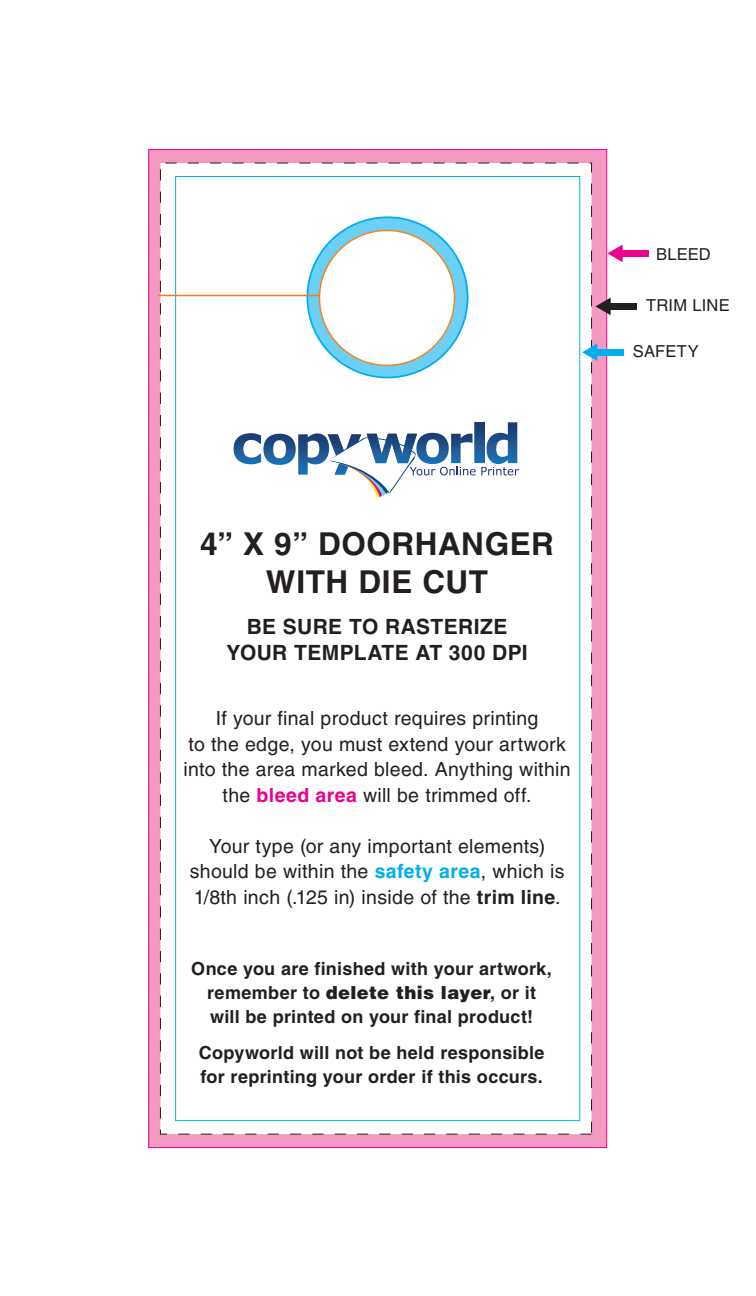
<style>
.page{position:relative;width:756px;height:1296px;background:#fff}
.page>*{position:absolute;margin:0;border:0;box-sizing:border-box;transform-origin:0 0}
.t1{font:700 31.5px/37.8px "Helvetica LT Std";letter-spacing:.02em;color:#231f20;text-align:center}
.t2{font:700 21px/25.2px "Helvetica LT Std";letter-spacing:.02em;color:#231f20;text-align:center}
.t3{font:19.5px/25.5px "Helvetica LT Std";letter-spacing:.015em;color:#231f20;text-align:center}
.t4{font:700 18px/24px "Helvetica LT Std";letter-spacing:.015em;color:#231f20;text-align:center}
.t5{font:16.5px "Helvetica LT Std";letter-spacing:.015em;color:#231f20}
.s1{font-weight:700;color:#ed028c}
.s2{font-weight:700;color:#00aeef}
.s3{font-weight:700}
.s4{font-weight:900}
</style>
<div class="page">
<div style="left:148px;top:149px;width:459px;height:999px;background:#f499c2;border:1px solid #ed028c"></div>
<div style="left:160px;top:163px;width:432px;height:972px;background:#fff;border:1px dashed #231f20"></div>
<div style="left:175px;top:176px;width:405px;height:945px;background:#fff;border:1px solid #00aeef"></div>
<svg style="left:307px;top:217px;width:161px;height:161px;background:#69c6e6"></svg>
<div style="left:320px;top:230px;width:134px;height:135px;background:#fff;border-radius:50%"></div>
<hr style="left:158px;top:295px;width:162px;height:1px;background:#f47921">
<svg style="left:607px;top:245px;width:16px;height:17px"></svg>
<div style="left:621px;top:250px;width:28px;height:7px;background:#ed028c"></div>
<svg style="left:595px;top:298px;width:16px;height:17px"></svg>
<div style="left:609px;top:303px;width:28px;height:7px;background:#231f20"></div>
<svg style="left:582px;top:343px;width:15px;height:18px"></svg>
<div style="left:596px;top:349px;width:27px;height:7px;background:#00aeef"></div>
<img style="left:298px;top:433px;width:30px;height:42px">
<img style="left:234px;top:433px;width:27px;height:31px">
<img style="left:263px;top:434px;width:33px;height:31px">
<img style="left:328px;top:434px;width:33px;height:21px">
<img style="left:367px;top:433px;width:77px;height:3px">
<img style="left:451px;top:434px;width:22px;height:2px">
<img style="left:475px;top:422px;width:9px;height:14px">
<img style="left:491px;top:422px;width:26px;height:14px">
<svg style="left:329px;top:436px;width:190px;height:63px"></svg>
<p class="t5" style="left:656px;top:245px;width:56px">BLEED</p>
<p class="t5" style="left:646px;top:296px;width:85px">TRIM LINE</p>
<p class="t5" style="left:633px;top:342px;width:67px">SAFETY</p>
<h1 class="t1" style="left:200px;top:524px;width:355px">4” X 9” DOORHANGER<br>WITH DIE CUT</h1>
<p class="t2" style="left:227px;top:614px;width:303px">BE SURE TO RASTERIZE<br>YOUR TEMPLATE AT 300 DPI</p>
<p class="t3" style="left:184px;top:706px;width:388px">If your final product requires printing<br>to the edge, you must extend your artwork into the area marked bleed. Anything within the <span class="s1">bleed area</span> will be trimmed off.</p>
<p class="t3" style="left:190px;top:833px;width:376px">Your type (or any important elements) should be within the <span class="s2">safety area</span>, which is<br>1/8th inch (.125 in) inside of the <span class="s3">trim line</span>.</p>
<p class="t4" style="left:191px;top:957px;width:362px">Once you are finished with your artwork, remember to <span class="s4">delete this layer</span>, or it will be printed on your final product!</p>
<p class="t4" style="left:199px;top:1041px;width:347px;text-align:left">Copyworld will not be held responsible for reprinting your order if this occurs.</p>
</div>
